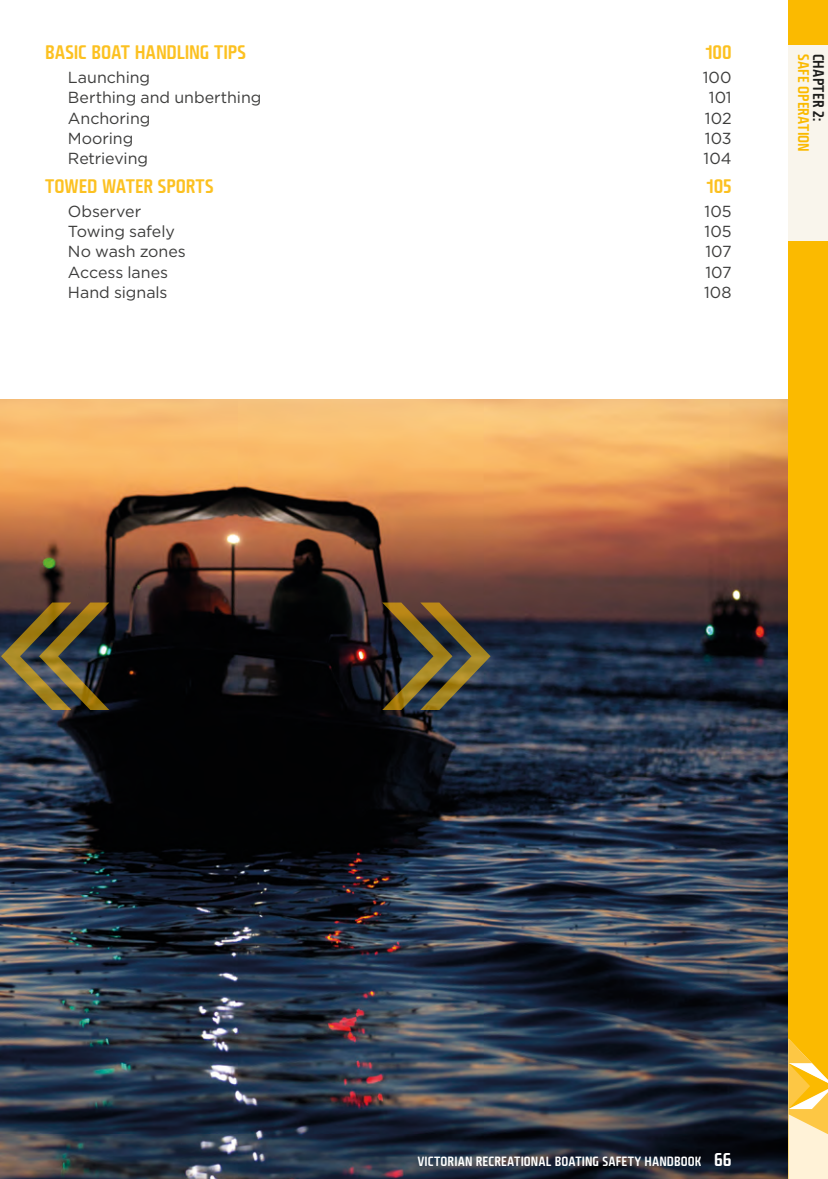
<style>
.page{position:relative;width:828px;height:1179px;background:#fff}
.page>*{position:absolute;margin:0;border:0;box-sizing:border-box;transform-origin:0 0}
.t1{font:19px "Fishmonger CS";letter-spacing:-.005em;color:#fcc121}
.t2{font:16px "Gotham";letter-spacing:-.005em;color:#3d3d3c}
.t3{font:15px "Fishmonger CS";letter-spacing:.005em;color:#fbba00}
.t4{font:15px "Fishmonger CS";letter-spacing:.005em;color:#1d1d1b}
.t5{font:13px "Fishmonger CS";letter-spacing:.01em;color:#fff}
.s1{font-size:18px}
</style>
<div class="page">
<img style="left:0;top:400px;width:788px;height:779px">
<svg style="left:382px;top:603px;width:108px;height:107px;background:#534a31"></svg>
<img style="left:1px;top:603px;width:108px;height:107px">
<div style="left:788px;top:0;width:39px;height:1179px;background:#fbba00"></div>
<div style="left:788px;top:45px;width:39px;height:196px;background:#f9f5ec"></div>
<svg style="left:788px;top:1038px;width:40px;height:141px"></svg>
<p class="t1" style="left:45px;top:40px;width:202px">BASIC BOAT HANDLING TIPS</p>
<p class="t1" style="left:705px;top:40px;width:27px">100</p>
<p class="t2" style="left:68px;top:68px;width:84px">Launching</p>
<p class="t2" style="left:702px;top:68px;width:30px">100</p>
<p class="t2" style="left:68px;top:89px;width:195px">Berthing and unberthing</p>
<p class="t2" style="left:708px;top:89px;width:24px">101</p>
<p class="t2" style="left:68px;top:109px;width:84px">Anchoring</p>
<p class="t2" style="left:705px;top:109px;width:28px">102</p>
<p class="t2" style="left:68px;top:129px;width:67px">Mooring</p>
<p class="t2" style="left:704px;top:129px;width:28px">103</p>
<p class="t2" style="left:68px;top:150px;width:82px">Retrieving</p>
<p class="t2" style="left:703px;top:150px;width:30px">104</p>
<p class="t1" style="left:45px;top:174px;width:170px">TOWED WATER SPORTS</p>
<p class="t1" style="left:707px;top:174px;width:26px">105</p>
<p class="t2" style="left:68px;top:202px;width:75px">Observer</p>
<p class="t2" style="left:704px;top:202px;width:29px">105</p>
<p class="t2" style="left:68px;top:222px;width:108px">Towing safely</p>
<p class="t2" style="left:704px;top:222px;width:29px">105</p>
<p class="t2" style="left:68px;top:243px;width:119px">No wash zones</p>
<p class="t2" style="left:705px;top:243px;width:28px">107</p>
<p class="t2" style="left:68px;top:263px;width:102px">Access lanes</p>
<p class="t2" style="left:705px;top:263px;width:28px">107</p>
<p class="t2" style="left:68px;top:284px;width:101px">Hand signals</p>
<p class="t2" style="left:704px;top:284px;width:29px">108</p>
<p class="t3" style="left:813px;top:54px;width:100px;rotate:90deg">SAFE OPERATION</p>
<p class="t4" style="left:828px;top:54px;width:69px;rotate:90deg">CHAPTER 2:</p>
<p class="t5" style="left:417px;top:1152px;width:316px">VICTORIAN RECREATIONAL BOATING SAFETY HANDBOOK <span class="s1">66</span></p>
</div>
